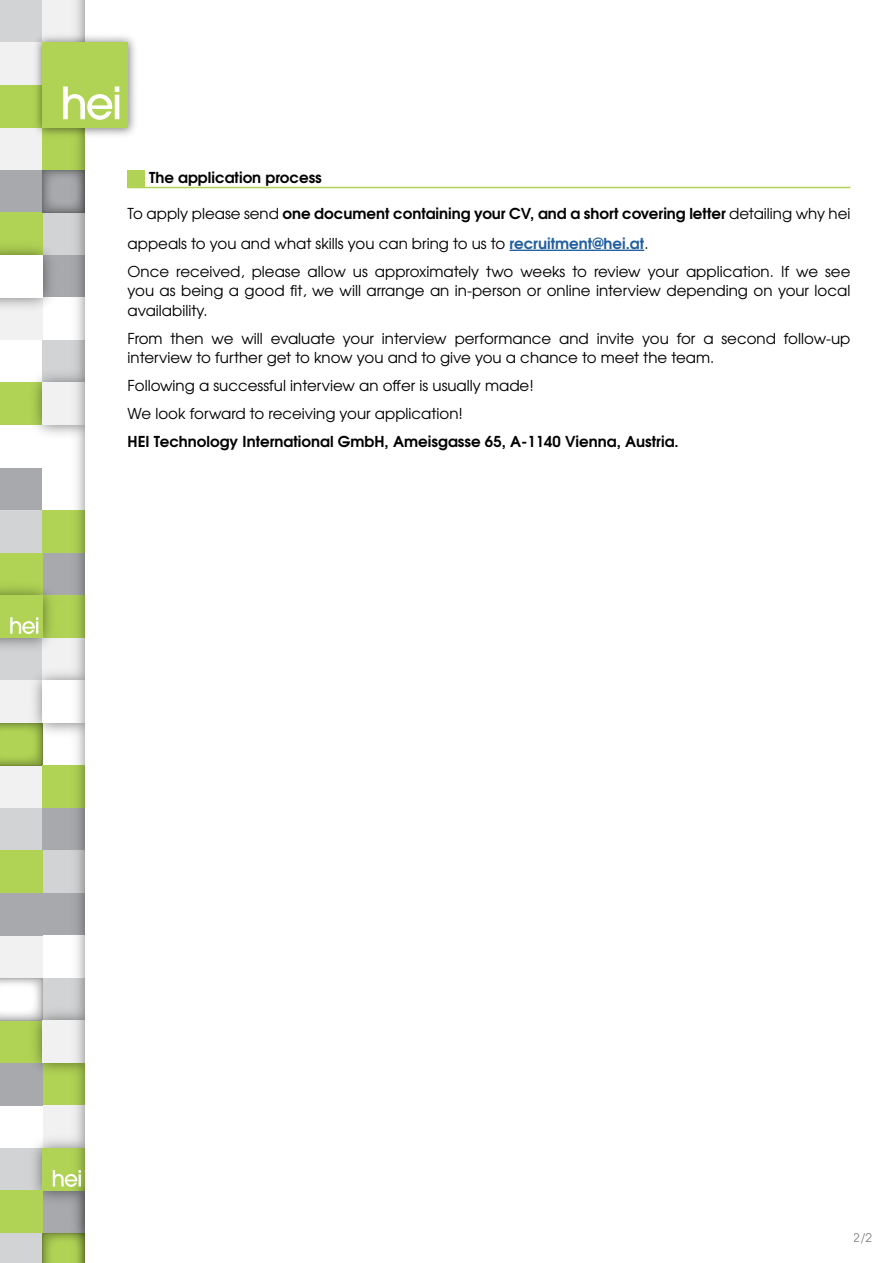
<style>
.page{position:relative;width:893px;height:1263px;background:#fff}
.page>*{position:absolute;margin:0;border:0;box-sizing:border-box;transform-origin:0 0}
.t1{font:15px/19.5px "Te X Gyre Adventor";color:#000}
.t2{font:700 15px "Te X Gyre Adventor";color:#000}
.t3{font:12px "Te X Gyre Adventor";color:#000}
.s1{font-weight:700}
.s2{font-weight:700;color:#215e9e}
</style>
<div class="page">
<div style="left:0;top:170px;width:42px;height:43px;background:#a7a9ac"></div>
<div style="left:0;top:808px;width:42px;height:42px;background:#d1d3d4"></div>
<div style="left:42px;top:808px;width:43px;height:42px;background:#a7a9ac"></div>
<div style="left:42px;top:893px;width:43px;height:42px;background:#a7a9ac"></div>
<div style="left:0;top:0;width:42px;height:43px;background:#d1d3d4"></div>
<div style="left:42px;top:213px;width:43px;height:42px;background:#d1d3d4"></div>
<div style="left:42px;top:850px;width:43px;height:43px;background:#d1d3d4"></div>
<div style="left:42px;top:0;width:43px;height:43px;background:#f1f1f2"></div>
<div style="left:0;top:43px;width:42px;height:42px;background:#f1f1f2"></div>
<div style="left:0;top:128px;width:42px;height:42px;background:#f1f1f2"></div>
<div style="left:0;top:765px;width:42px;height:43px;background:#f1f1f2"></div>
<div style="left:0;top:935px;width:42px;height:43px;background:#f1f1f2"></div>
<div style="left:0;top:893px;width:42px;height:42px;background:#a7a9ac"></div>
<div style="left:0;top:85px;width:42px;height:43px;background:#b0d355"></div>
<div style="left:42px;top:128px;width:43px;height:42px;background:#b0d355"></div>
<div style="left:0;top:213px;width:42px;height:42px;background:#b0d355"></div>
<svg style="left:42px;top:170px;width:24px;height:43px"></svg>
<hr style="left:85px;top:893px;width:1px;height:42px;background:#515251">
<hr style="left:85px;top:468px;width:1px;height:42px;background:#515251">
<svg style="left:0;top:742px;width:42px;height:23px"></svg>
<div style="left:42px;top:765px;width:43px;height:43px;background:#b0d355"></div>
<div style="left:0;top:850px;width:42px;height:43px;background:#b0d355"></div>
<hr style="left:85px;top:1233px;width:1px;height:30px;background:#a7a9ac">
<div style="left:42px;top:978px;width:43px;height:42px;background:#d1d3d4"></div>
<hr style="left:85px;top:1148px;width:1px;height:43px;background:#d1d3d4">
<hr style="left:85px;top:978px;width:1px;height:42px;background:#b0d355">
<hr style="left:85px;top:1063px;width:1px;height:42px;background:#b0d355">
<svg style="left:0;top:978px;width:42px;height:23px"></svg>
<img style="left:0;top:1001px;width:66px;height:262px">
<div style="left:42px;top:1020px;width:43px;height:43px;background:#f1f1f2"></div>
<img style="left:0;top:236px;width:66px;height:506px">
<div style="left:0;top:255px;width:42px;height:43px;background:#fff"></div>
<div style="left:42px;top:680px;width:43px;height:43px;background:#fff"></div>
<div style="left:42px;top:383px;width:43px;height:42px;background:#f1f1f2"></div>
<img style="left:0;top:576px;width:62px;height:81px">
<div style="left:0;top:595px;width:43px;height:43px;background:#b0d355"></div>
<svg style="left:10px;top:617px;width:28px;height:17px"></svg>
<img style="left:66px;top:0;width:19px;height:1263px">
<svg style="left:53px;top:1170px;width:28px;height:17px"></svg>
<img style="left:29px;top:29px;width:106px;height:113px">
<div style="left:43px;top:43px;width:85px;height:85px;background:#b0d355"></div>
<svg style="left:63px;top:86px;width:56px;height:34px"></svg>
<hr style="left:510px;top:250px;width:134px;height:1px;background:#215e9e">
<hr style="left:128px;top:187px;width:722px;height:1px;background:#b0d355">
<div style="left:128px;top:171px;width:17px;height:17px;background:#b0d355"></div>
<p class="t2" style="left:149px;top:164px;width:174px">The application process</p>
<p class="t1" style="left:128px;top:197px;width:724px;line-height:30px">To apply please send <span class="s1">one document containing your CV, and a short covering letter</span> detailing why hei appeals to you and what skills you can bring to us to <span class="s2">recruitment@hei.at</span>.</p>
<p class="t1" style="left:128px;top:261px;width:724px;text-align:justify">Once received, please allow us approximately two weeks to review your application. If we see you as being a good fit, we will arrange an in-person or online interview depending on your local availability.</p>
<p class="t1" style="left:128px;top:328px;width:724px">From then we will evaluate your interview performance and invite you for a second follow-up interview to further get to know you and to give you a chance to meet the team.</p>
<p class="t1" style="left:128px;top:371px;width:408px;line-height:28px">Following a successful interview an offer is usually made!<br>We look forward to receiving your application!</p>
<p class="t2" style="left:128px;top:429px;width:553px">HEI Technology International GmbH, Ameisgasse 65, A-1140 Vienna, Austria.</p>
<p class="t3" style="left:854px;top:1228px;width:20px">2/2</p>
</div>
